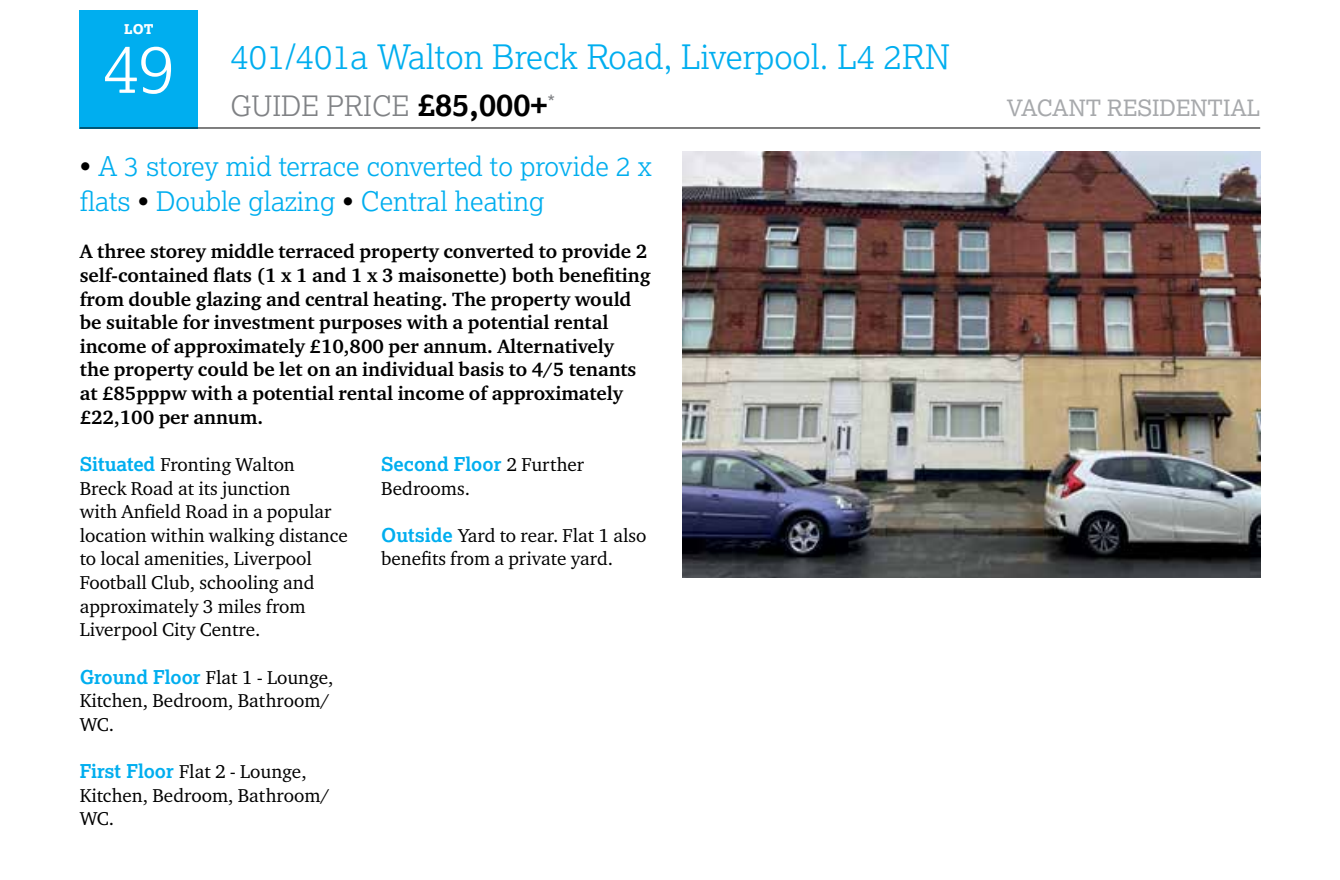
<style>
.page{position:relative;width:1340px;height:880px;background:#fff}
.page>*{position:absolute;margin:0;border:0;box-sizing:border-box;transform-origin:0 0}
.t1{font:300 67.5px "Lexia";color:#fff}
.t2{font:300 33.75px "Lexia";color:#00aeef}
.t3{font:300 28.12px "Lexia";color:#808285}
.t4{font:300 27px/35.3px "Lexia";color:#00aeef}
.t5{font:22.5px "Lexia";color:#a7a9ac}
.t6{font:20.25px "Lexia";color:#808285}
.t7{font:700 19.8px/23.6px "Charter ITC Pro";color:#000}
.t8{font:19.12px/23.6px "Charter ITC Pro";color:#000}
.t9{font:700 19.12px "Lexia";color:#00aeef}
.t10{font:800 13.5px "Lexia";color:#fff}
.s1{font-weight:700;font-size:31.5px;color:#000}
.s2{color:#000}
.s3{font-family:"Lexia";font-weight:700;color:#00aeef}
.s4{font-family:"Charter ITC Pro";font-weight:400;color:#000}
</style>
<div class="page">
<div style="left:80px;top:10px;width:118px;height:118px;background:#00aeef"></div>
<hr style="left:80px;top:128px;width:1180px;height:1px;background:#000">
<img style="left:682px;top:152px;width:578px;height:425px">
<p class="t10" style="left:124px;top:20px;width:31px">LOT</p>
<h1 class="t1" style="left:103px;top:26px;width:73px">49</h1>
<h2 class="t2" style="left:230px;top:36px;width:721px">401/401a Walton Breck Road, Liverpool. L4 2RN</h2>
<h3 class="t3" style="left:230px;top:88px;width:318px">GUIDE PRICE <span class="s1">£85,000+</span></h3>
<p class="t5" style="left:1006px;top:94px;width:255px">VACANT RESIDENTIAL</p>
<p class="t6" style="left:547px;top:90px;width:9px">*</p>
<h3 class="t4" style="left:80px;top:147px;width:573px"><span class="s2">•</span> A 3 storey mid terrace converted to provide 2 x flats <span class="s2">•</span> Double glazing <span class="s2">•</span> Central heating</h3>
<p class="t7" style="left:80px;top:240px;width:572px">A three storey middle terraced property converted to provide 2 self-contained flats (1 x 1 and 1 x 3 maisonette) both benefiting from double glazing and central heating. The property would be suitable for investment purposes with a potential rental income of approximately £10,800 per annum. Alternatively<br>the property could be let on an individual basis to 4/5 tenants at £85pppw with a potential rental income of approximately £22,100 per annum.</p>
<p class="t8" style="left:80px;top:452px;width:269px"><span class="s3">Situated</span> Fronting Walton<br>Breck Road at its junction<br>with Anfield Road in a popular location within walking distance to local amenities, Liverpool<br>Football Club, schooling and approximately 3 miles from<br>Liverpool City Centre.</p>
<p class="t8" style="left:80px;top:665px;width:255px"><span class="s3">Ground Floor</span> Flat 1 - Lounge,<br>Kitchen, Bedroom, Bathroom/<br>WC.</p>
<p class="t8" style="left:80px;top:759px;width:251px"><span class="s3">First Floor</span> Flat 2 - Lounge,<br>Kitchen, Bedroom, Bathroom/<br>WC.</p>
<p class="t9" style="left:381px;top:452px;width:204px">Second Floor <span class="s4">2 Further</span></p>
<p class="t8" style="left:381px;top:476px;width:90px">Bedrooms.</p>
<p class="t8" style="left:381px;top:523px;width:267px"><span class="s3">Outside</span> Yard to rear. Flat 1 also benefits from a private yard.</p>
</div>
